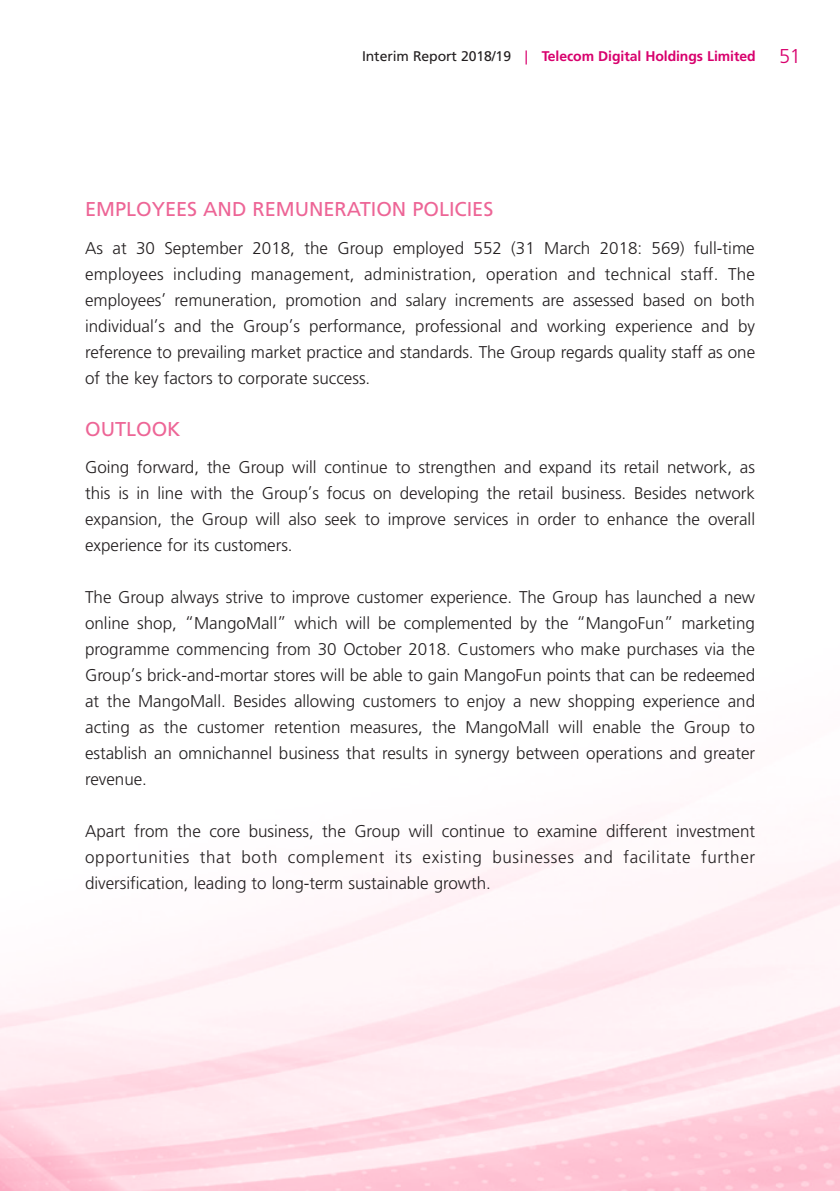
<style>
.page{position:relative;width:840px;height:1191px;background:#fff}
.page>*{position:absolute;margin:0;border:0;box-sizing:border-box;transform-origin:0 0}
.Heading_2{font:20px "Frutiger LT Std";color:#ed6596}
.Body_Text{font:300 17px/26px "Frutiger LT Std";color:#231f20;text-align:justify}
.t1{font:700 14px "Frutiger LT Std";letter-spacing:-.005em;color:#d8006d}
.s1{font-weight:400;color:#231f20}
.s2{font-weight:400}
.s3{font-weight:300;font-size:20px}
</style>
<div class="page">
<p class="t1" style="left:362px;top:48px;width:440px"><span class="s1">Interim Report 2018/19</span> <span class="s2">|</span> Telecom Digital Holdings Limited <span class="s3">51</span></p>
<p class="Heading_2" style="left:85px;top:198px;width:409px">EMPLOYEES AND REMUNERATION POLICIES</p>
<p class="Body_Text" style="left:85px;top:235px;width:671px">As at 30 September 2018, the Group employed 552 (31 March 2018: 569) full-time employees including management, administration, operation and technical staff. The employees’ remuneration, promotion and salary increments are assessed based on both individual’s and the Group’s performance, professional and working experience and by reference to prevailing market practice and standards. The Group regards quality staff as one of the key factors to corporate success.</p>
<p class="Heading_2" style="left:85px;top:417px;width:97px">OUTLOOK</p>
<p class="Body_Text" style="left:85px;top:454px;width:671px">Going forward, the Group will continue to strengthen and expand its retail network, as this is in line with the Group’s focus on developing the retail business. Besides network expansion, the Group will also seek to improve services in order to enhance the overall experience for its customers.</p>
<p class="Body_Text" style="left:85px;top:584px;width:671px">The Group always strive to improve customer experience. The Group has launched a new online shop, “MangoMall” which will be complemented by the “MangoFun” marketing programme commencing from 30 October 2018. Customers who make purchases via the Group’s brick-and-mortar stores will be able to gain MangoFun points that can be redeemed at the MangoMall. Besides allowing customers to enjoy a new shopping experience and acting as the customer retention measures, the MangoMall will enable the Group to establish an omnichannel business that results in synergy between operations and greater revenue.</p>
<p class="Body_Text" style="left:85px;top:818px;width:671px">Apart from the core business, the Group will continue to examine different investment opportunities that both complement its existing businesses and facilitate further diversification, leading to long-term sustainable growth.</p>
</div>
